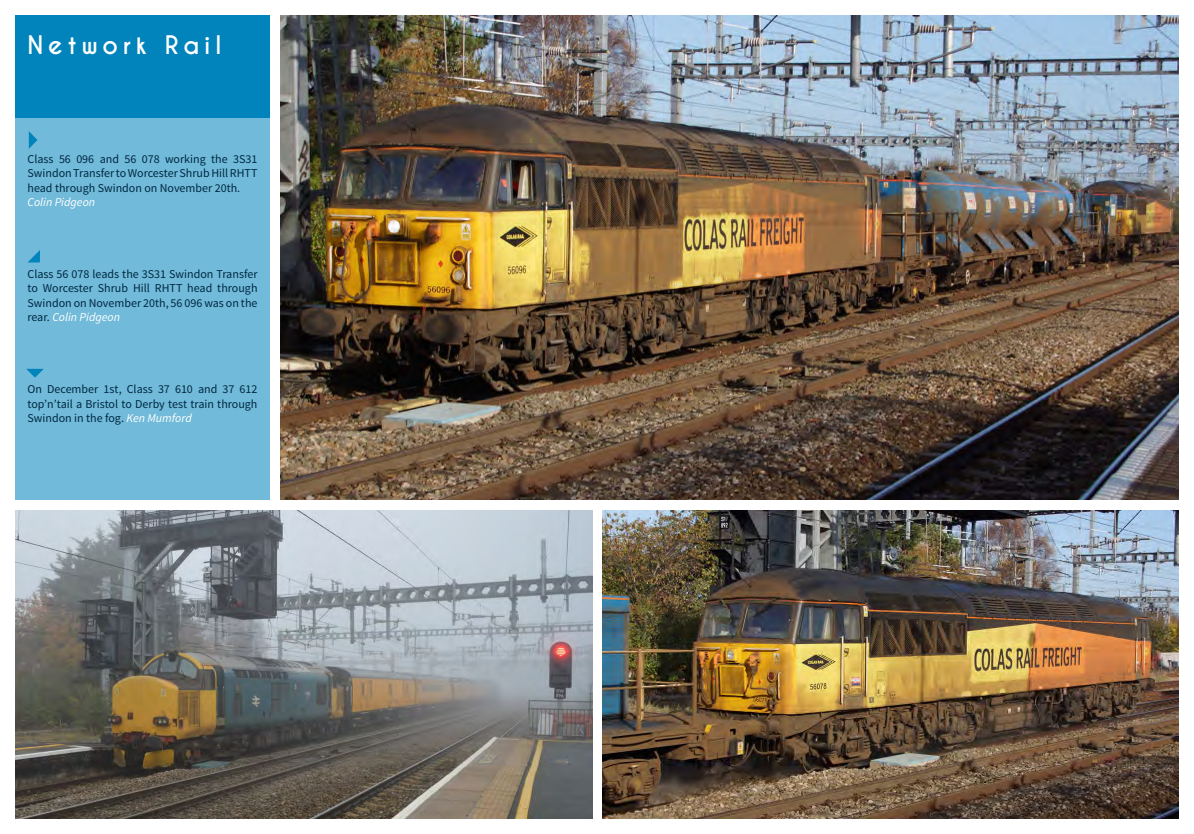
<style>
.page{position:relative;width:1194px;height:834px;background:#fff}
.page>*{position:absolute;margin:0;border:0;box-sizing:border-box;transform-origin:0 0}
.t1{font:700 24px "Caviar Dreams";letter-spacing:.2em;color:#fff}
.t2{font:12px/14.4px "Source Sans Pro";color:#002841;text-align:justify}
.t3{font:italic 12px "Source Sans Pro";color:#fff}
.s1{font-style:italic;color:#fff}
</style>
<div class="page">
<div style="left:15px;top:118px;width:255px;height:382px;background:#71bad9"></div>
<img style="left:280px;top:15px;width:899px;height:485px">
<div style="left:15px;top:15px;width:255px;height:103px;background:#0084bb"></div>
<svg style="left:29px;top:131px;width:8px;height:18px"></svg>
<svg style="left:26px;top:369px;width:18px;height:9px"></svg>
<svg style="left:28px;top:250px;width:12px;height:12px"></svg>
<img style="left:602px;top:510px;width:577px;height:309px">
<img style="left:15px;top:510px;width:577px;height:309px">
<h1 class="t1" style="left:28px;top:30px;width:195px">Network Rail</h1>
<p class="t2" style="left:28px;top:152px;width:231px">Class 56 096 and 56 078 working the 3S31<br>Swindon Transfer to Worcester Shrub Hill RHTT head through Swindon on November 20th.</p>
<p class="t3" style="left:28px;top:195px;width:69px">Colin Pidgeon</p>
<p class="t2" style="left:28px;top:267px;width:232px">Class 56 078 leads the 3S31 Swindon Transfer to Worcester Shrub Hill RHTT head through Swindon on November 20th, 56 096 was on the rear. <span class="s1">Colin Pidgeon</span></p>
<p class="t2" style="left:28px;top:382px;width:232px">On December 1st, Class 37 610 and 37 612 top’n’tail a Bristol to Derby test train through Swindon in the fog. <span class="s1">Ken Mumford</span></p>
</div>
